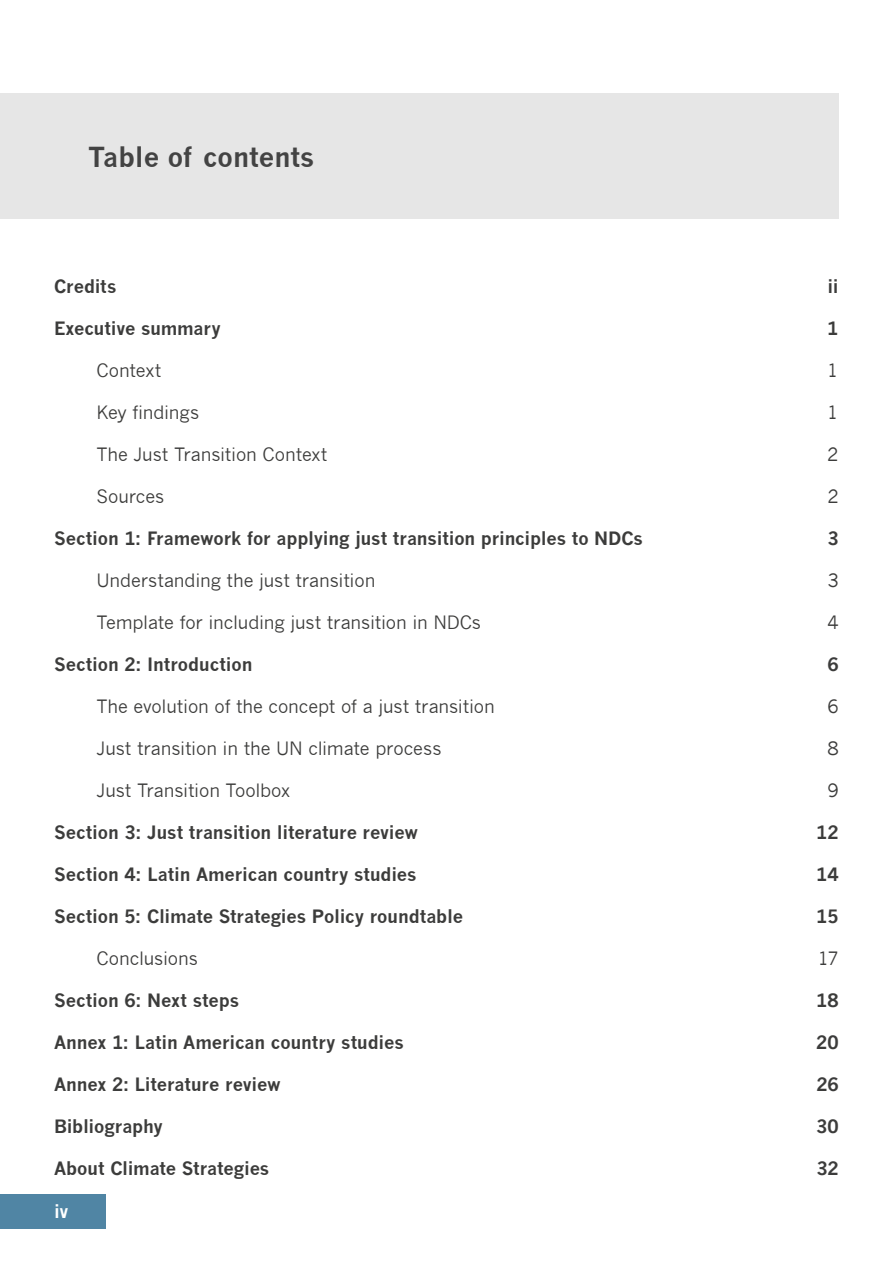
<style>
.page{position:relative;width:893px;height:1263px;background:#fff}
.page>*{position:absolute;margin:0;border:0;box-sizing:border-box;transform-origin:0 0}
.t1{font:700 27px "News Gothic";color:#434343}
.t2{font:700 18px "News Gothic";letter-spacing:-.01em;color:#3c3c3b}
.t3{font:18px "News Gothic";letter-spacing:-.01em;color:#3c3c3b}
.t4{font:700 18px "News Gothic";color:#fff}
</style>
<div class="page">
<hr style="left:892px;top:0;width:1px;height:440px;background:#08526b">
<div style="left:0;top:1194px;width:106px;height:34px;background:#5085a4"></div>
<div style="left:0;top:94px;width:839px;height:125px;background:#e6e6e6"></div>
<h1 class="t1" style="left:88px;top:140px;width:228px">Table of contents</h1>
<p class="t2" style="left:54px;top:275px;width:64px">Credits</p>
<p class="t2" style="left:827px;top:275px;width:13px">ii</p>
<p class="t2" style="left:54px;top:317px;width:168px">Executive summary</p>
<p class="t2" style="left:827px;top:317px;width:13px">1</p>
<p class="t3" style="left:97px;top:360px;width:66px">Context</p>
<p class="t3" style="left:827px;top:360px;width:13px">1</p>
<p class="t3" style="left:97px;top:402px;width:104px">Key findings</p>
<p class="t3" style="left:827px;top:402px;width:13px">1</p>
<p class="t3" style="left:97px;top:444px;width:232px">The Just Transition Context</p>
<p class="t3" style="left:827px;top:444px;width:13px">2</p>
<p class="t3" style="left:97px;top:486px;width:69px">Sources</p>
<p class="t3" style="left:827px;top:486px;width:13px">2</p>
<p class="t2" style="left:54px;top:527px;width:591px">Section 1: Framework for applying just transition principles to NDCs</p>
<p class="t2" style="left:827px;top:527px;width:13px">3</p>
<p class="t3" style="left:97px;top:570px;width:280px">Understanding the just transition</p>
<p class="t3" style="left:827px;top:570px;width:13px">3</p>
<p class="t3" style="left:97px;top:612px;width:386px">Template for including just transition in NDCs</p>
<p class="t3" style="left:827px;top:612px;width:13px">4</p>
<p class="t2" style="left:54px;top:653px;width:200px">Section 2: Introduction</p>
<p class="t2" style="left:827px;top:653px;width:13px">6</p>
<p class="t3" style="left:97px;top:696px;width:400px">The evolution of the concept of a just transition</p>
<p class="t3" style="left:827px;top:696px;width:13px">6</p>
<p class="t3" style="left:97px;top:738px;width:346px">Just transition in the UN climate process</p>
<p class="t3" style="left:827px;top:738px;width:13px">8</p>
<p class="t3" style="left:97px;top:780px;width:195px">Just Transition Toolbox</p>
<p class="t3" style="left:827px;top:780px;width:13px">9</p>
<p class="t2" style="left:54px;top:821px;width:366px">Section 3: Just transition literature review</p>
<p class="t2" style="left:816px;top:821px;width:24px">12</p>
<p class="t2" style="left:54px;top:863px;width:364px">Section 4: Latin American country studies</p>
<p class="t2" style="left:816px;top:863px;width:24px">14</p>
<p class="t2" style="left:54px;top:905px;width:411px">Section 5: Climate Strategies Policy roundtable</p>
<p class="t2" style="left:816px;top:905px;width:24px">15</p>
<p class="t3" style="left:97px;top:948px;width:103px">Conclusions</p>
<p class="t3" style="left:818px;top:948px;width:22px">17</p>
<p class="t2" style="left:54px;top:989px;width:187px">Section 6: Next steps</p>
<p class="t2" style="left:816px;top:989px;width:24px">18</p>
<p class="t2" style="left:54px;top:1031px;width:351px">Annex 1: Latin American country studies</p>
<p class="t2" style="left:816px;top:1031px;width:24px">20</p>
<p class="t2" style="left:54px;top:1073px;width:228px">Annex 2: Literature review</p>
<p class="t2" style="left:816px;top:1073px;width:24px">26</p>
<p class="t2" style="left:54px;top:1115px;width:110px">Bibliography</p>
<p class="t2" style="left:816px;top:1115px;width:24px">30</p>
<p class="t2" style="left:54px;top:1157px;width:217px">About Climate Strategies</p>
<p class="t2" style="left:816px;top:1157px;width:24px">32</p>
<p class="t4" style="left:54px;top:1200px;width:16px">iv</p>
</div>
